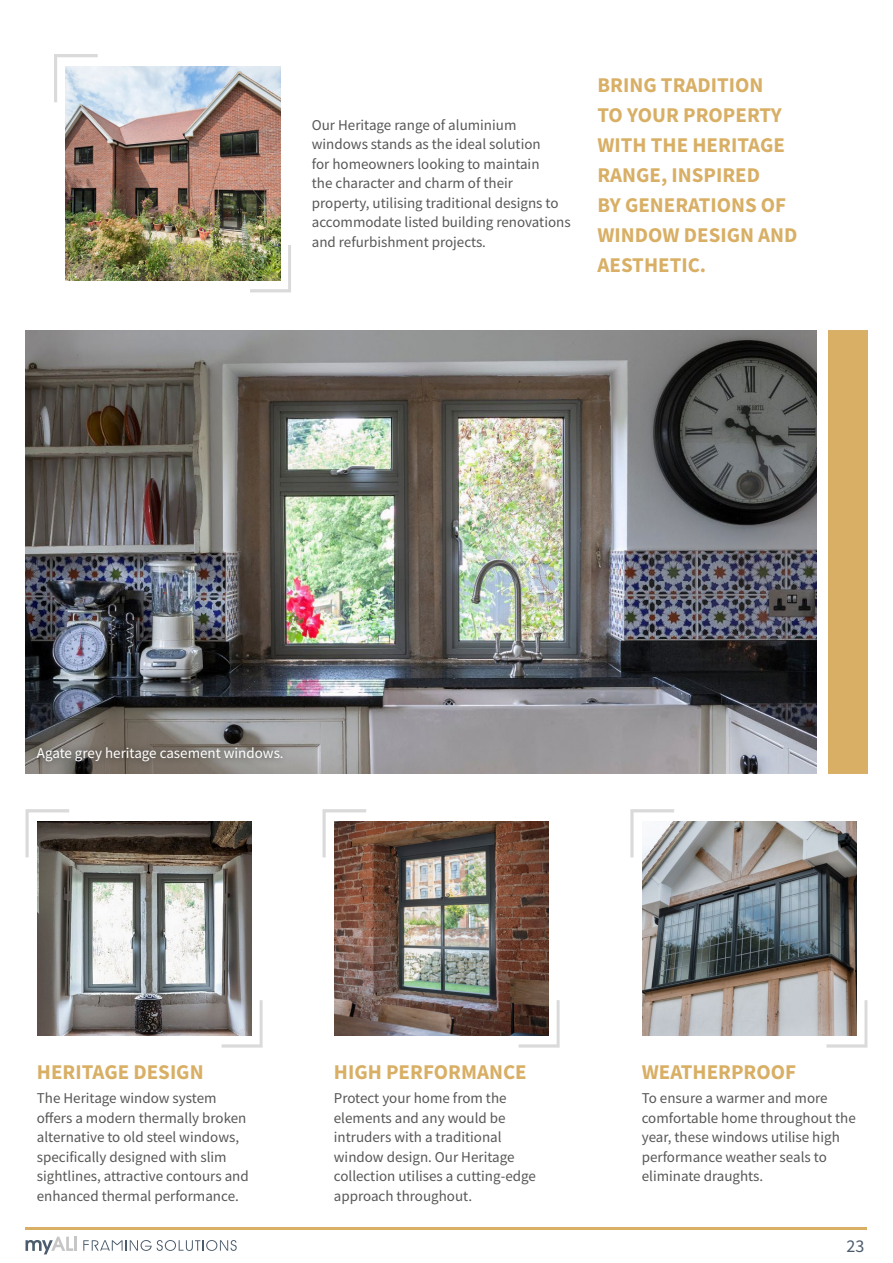
<style>
.page{position:relative;width:893px;height:1263px;background:#fff}
.page>*{position:absolute;margin:0;border:0;box-sizing:border-box;transform-origin:0 0}
.t1{font:700 21px/30px "Source Sans Pro";color:#d8af65}
.t2{font:18px "Source Sans Pro";color:#4b5c6c}
.t3{font:15px/19.5px "Source Sans Pro";color:#575756}
.t4{font:15px "Source Sans Pro";color:#fff}
</style>
<div class="page">
<img style="left:66px;top:66px;width:214px;height:214px">
<img style="left:250px;top:245px;width:41px;height:47px">
<svg style="left:54px;top:54px;width:44px;height:48px"></svg>
<img style="left:37px;top:821px;width:215px;height:215px">
<svg style="left:222px;top:1000px;width:41px;height:47px"></svg>
<svg style="left:26px;top:809px;width:43px;height:48px"></svg>
<img style="left:334px;top:821px;width:215px;height:215px">
<svg style="left:519px;top:1000px;width:41px;height:47px"></svg>
<svg style="left:323px;top:809px;width:43px;height:48px"></svg>
<img style="left:642px;top:821px;width:214px;height:215px">
<svg style="left:826px;top:1000px;width:41px;height:47px"></svg>
<svg style="left:630px;top:809px;width:44px;height:48px"></svg>
<hr style="left:26px;top:1228px;width:841px;height:2px;background:#d8af65">
<img style="left:26px;top:330px;width:791px;height:444px">
<div style="left:827px;top:330px;width:40px;height:444px;background:#d8af65"></div>
<div style="left:30px;top:740px;width:260px;height:29px;background:#000;opacity:.5"></div>
<svg style="left:83px;top:1240px;width:154px;height:11px"></svg>
<svg style="left:26px;top:1237px;width:47px;height:17px"></svg>
<hr style="left:74px;top:1237px;width:3px;height:14px;background:#c6c6c6">
<p class="t3" style="left:312px;top:115px;width:260px">Our Heritage range of aluminium windows stands as the ideal solution<br>for homeowners looking to maintain<br>the character and charm of their property, utilising traditional designs to accommodate listed building renovations and refurbishment projects.</p>
<h1 class="t1" style="left:597px;top:70px;width:202px">BRING TRADITION<br>TO YOUR PROPERTY<br>WITH THE HERITAGE<br>RANGE, INSPIRED<br>BY GENERATIONS OF<br>WINDOW DESIGN AND<br>AESTHETIC.</h1>
<p class="t4" style="left:37px;top:743px;width:248px">Agate grey heritage casement windows.</p>
<h1 class="t1" style="left:37px;top:1057px;width:168px">HERITAGE DESIGN</h1>
<p class="t3" style="left:37px;top:1088px;width:213px">The Heritage window system offers a modern thermally broken alternative to old steel windows, specifically designed with slim sightlines, attractive contours and enhanced thermal performance.</p>
<h1 class="t1" style="left:334px;top:1057px;width:194px">HIGH PERFORMANCE</h1>
<p class="t3" style="left:334px;top:1088px;width:204px">Protect your home from the elements and any would be intruders with a traditional window design. Our Heritage collection utilises a cutting-edge approach throughout.</p>
<h1 class="t1" style="left:642px;top:1057px;width:156px">WEATHERPROOF</h1>
<p class="t3" style="left:642px;top:1088px;width:216px">To ensure a warmer and more comfortable home throughout the year, these windows utilise high performance weather seals to eliminate draughts.</p>
<p class="t2" style="left:846px;top:1234px;width:19px">23</p>
</div>
